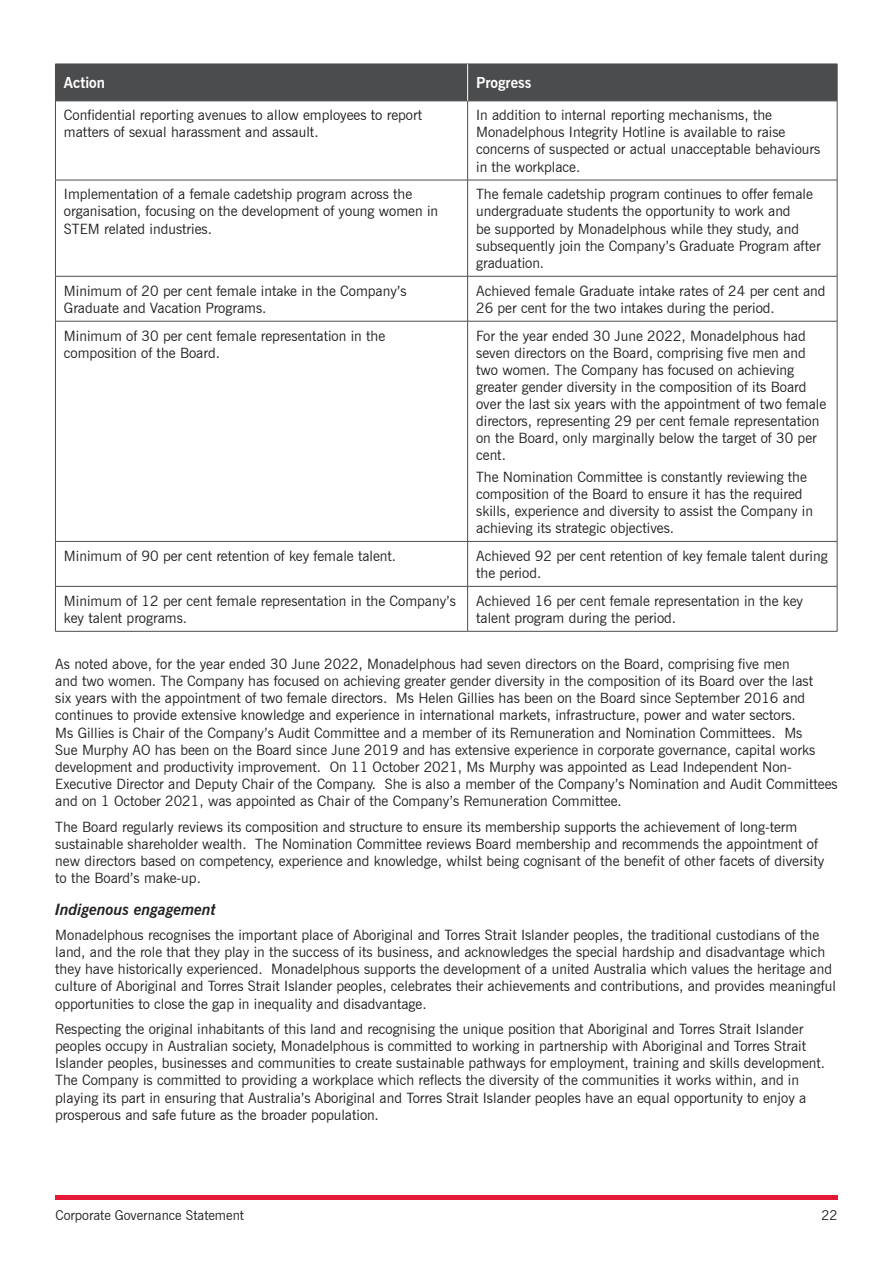
<style>
.page{position:relative;width:893px;height:1263px;background:#fff}
.page>*{position:absolute;margin:0;border:0;box-sizing:border-box;transform-origin:0 0}
.SUB_HEAD_2{font:italic 700 15.75px "News Gothic BT";color:#231f20}
.TABLE_BODY{font:700 15px "News Gothic BT";color:#fff}
.BODY{font:14.25px/17.1px "News Gothic BT";color:#231f20}
.TABLE_BODY-2{font:14.25px/17.1px "News Gothic BT";color:#231f20}
.t1{font:13.5px "News Gothic BT";color:#231f20}
</style>
<div class="page">
<hr style="left:55px;top:1195px;width:783px;height:4px;background:#e51836">
<div style="left:56px;top:65px;width:781px;height:36px;background:#4b4c4d"></div>
<hr style="left:55px;top:64px;width:413px;height:1px;background:#4b4c4d">
<hr style="left:55px;top:64px;width:1px;height:37px;background:#4b4c4d">
<hr style="left:468px;top:64px;width:369px;height:1px;background:#4b4c4d">
<hr style="left:837px;top:64px;width:1px;height:37px;background:#4b4c4d">
<hr style="left:55px;top:101px;width:413px;height:1px;background:#4b4c4d">
<hr style="left:468px;top:101px;width:369px;height:1px;background:#4b4c4d">
<hr style="left:55px;top:101px;width:1px;height:79px;background:#4b4c4d">
<hr style="left:467px;top:101px;width:1px;height:79px;background:#4b4c4d">
<hr style="left:837px;top:101px;width:1px;height:79px;background:#4b4c4d">
<hr style="left:55px;top:180px;width:413px;height:1px;background:#4b4c4d">
<hr style="left:55px;top:180px;width:1px;height:96px;background:#4b4c4d">
<hr style="left:468px;top:180px;width:369px;height:1px;background:#4b4c4d">
<hr style="left:467px;top:180px;width:1px;height:96px;background:#4b4c4d">
<hr style="left:837px;top:180px;width:1px;height:96px;background:#4b4c4d">
<hr style="left:55px;top:276px;width:413px;height:1px;background:#4b4c4d">
<hr style="left:55px;top:276px;width:1px;height:45px;background:#4b4c4d">
<hr style="left:468px;top:276px;width:369px;height:1px;background:#4b4c4d">
<hr style="left:467px;top:276px;width:1px;height:45px;background:#4b4c4d">
<hr style="left:837px;top:276px;width:1px;height:45px;background:#4b4c4d">
<hr style="left:55px;top:321px;width:413px;height:1px;background:#4b4c4d">
<hr style="left:55px;top:321px;width:1px;height:220px;background:#4b4c4d">
<hr style="left:468px;top:321px;width:369px;height:1px;background:#4b4c4d">
<hr style="left:467px;top:321px;width:1px;height:220px;background:#4b4c4d">
<hr style="left:837px;top:321px;width:1px;height:220px;background:#4b4c4d">
<hr style="left:55px;top:541px;width:413px;height:1px;background:#4b4c4d">
<hr style="left:55px;top:542px;width:1px;height:44px;background:#4b4c4d">
<hr style="left:468px;top:541px;width:369px;height:1px;background:#4b4c4d">
<hr style="left:467px;top:542px;width:1px;height:44px;background:#4b4c4d">
<hr style="left:837px;top:542px;width:1px;height:44px;background:#4b4c4d">
<hr style="left:55px;top:586px;width:413px;height:1px;background:#4b4c4d">
<hr style="left:55px;top:586px;width:1px;height:45px;background:#4b4c4d">
<hr style="left:468px;top:586px;width:369px;height:1px;background:#4b4c4d">
<hr style="left:467px;top:586px;width:1px;height:45px;background:#4b4c4d">
<hr style="left:837px;top:586px;width:1px;height:45px;background:#4b4c4d">
<hr style="left:55px;top:631px;width:413px;height:1px;background:#4b4c4d">
<hr style="left:468px;top:631px;width:369px;height:1px;background:#4b4c4d">
<hr style="left:467px;top:64px;width:1px;height:37px;background:#fff">
<p class="TABLE_BODY" style="left:64px;top:74px;width:43px">Action</p>
<p class="TABLE_BODY" style="left:476px;top:74px;width:57px">Progress</p>
<p class="TABLE_BODY-2" style="left:64px;top:106px;width:360px">Confidential reporting avenues to allow employees to report matters of sexual harassment and assault.</p>
<p class="TABLE_BODY-2" style="left:476px;top:106px;width:346px">In addition to internal reporting mechanisms, the Monadelphous Integrity Hotline is available to raise concerns of suspected or actual unacceptable behaviours in the workplace.</p>
<p class="TABLE_BODY-2" style="left:64px;top:186px;width:376px">Implementation of a female cadetship program across the organisation, focusing on the development of young women in<br>STEM related industries.</p>
<p class="TABLE_BODY-2" style="left:476px;top:186px;width:346px">The female cadetship program continues to offer female undergraduate students the opportunity to work and<br>be supported by Monadelphous while they study, and subsequently join the Company’s Graduate Program after graduation.</p>
<p class="TABLE_BODY-2" style="left:64px;top:282px;width:344px">Minimum of 20 per cent female intake in the Company’s<br>Graduate and Vacation Programs.</p>
<p class="TABLE_BODY-2" style="left:476px;top:282px;width:351px">Achieved female Graduate intake rates of 24 per cent and<br>26 per cent for the two intakes during the period.</p>
<p class="TABLE_BODY-2" style="left:64px;top:327px;width:323px">Minimum of 30 per cent female representation in the composition of the Board.</p>
<p class="TABLE_BODY-2" style="left:476px;top:327px;width:352px">For the year ended 30 June 2022, Monadelphous had seven directors on the Board, comprising five men and two women. The Company has focused on achieving greater gender diversity in the composition of its Board over the last six years with the appointment of two female directors, representing 29 per cent female representation on the Board, only marginally below the target of 30 per cent.</p>
<p class="TABLE_BODY-2" style="left:476px;top:468px;width:338px">The Nomination Committee is constantly reviewing the composition of the Board to ensure it has the required skills, experience and diversity to assist the Company in achieving its strategic objectives.</p>
<p class="TABLE_BODY-2" style="left:64px;top:547px;width:334px">Minimum of 90 per cent retention of key female talent.</p>
<p class="TABLE_BODY-2" style="left:476px;top:547px;width:353px">Achieved 92 per cent retention of key female talent during the period.</p>
<p class="TABLE_BODY-2" style="left:64px;top:592px;width:394px">Minimum of 12 per cent female representation in the Company’s key talent programs.</p>
<p class="TABLE_BODY-2" style="left:476px;top:592px;width:328px">Achieved 16 per cent female representation in the key talent program during the period.</p>
<p class="BODY" style="left:55px;top:655px;width:784px">As noted above, for the year ended 30 June 2022, Monadelphous had seven directors on the Board, comprising five men<br>and two women. The Company has focused on achieving greater gender diversity in the composition of its Board over the last<br>six years with the appointment of two female directors. Ms Helen Gillies has been on the Board since September 2016 and continues to provide extensive knowledge and experience in international markets, infrastructure, power and water sectors.<br>Ms Gillies is Chair of the Company’s Audit Committee and a member of its Remuneration and Nomination Committees. Ms<br>Sue Murphy AO has been on the Board since June 2019 and has extensive experience in corporate governance, capital works development and productivity improvement. On 11 October 2021, Ms Murphy was appointed as Lead Independent Non-Executive Director and Deputy Chair of the Company. She is also a member of the Company’s Nomination and Audit Committees and on 1 October 2021, was appointed as Chair of the Company’s Remuneration Committee.</p>
<p class="BODY" style="left:55px;top:818px;width:770px">The Board regularly reviews its composition and structure to ensure its membership supports the achievement of long-term sustainable shareholder wealth. The Nomination Committee reviews Board membership and recommends the appointment of new directors based on competency, experience and knowledge, whilst being cognisant of the benefit of other facets of diversity to the Board’s make-up.</p>
<p class="SUB_HEAD_2" style="left:55px;top:899px;width:162px">Indigenous engagement</p>
<p class="BODY" style="left:55px;top:926px;width:782px">Monadelphous recognises the important place of Aboriginal and Torres Strait Islander peoples, the traditional custodians of the land, and the role that they play in the success of its business, and acknowledges the special hardship and disadvantage which they have historically experienced. Monadelphous supports the development of a united Australia which values the heritage and culture of Aboriginal and Torres Strait Islander peoples, celebrates their achievements and contributions, and provides meaningful opportunities to close the gap in inequality and disadvantage.</p>
<p class="BODY" style="left:55px;top:1020px;width:771px">Respecting the original inhabitants of this land and recognising the unique position that Aboriginal and Torres Strait Islander peoples occupy in Australian society, Monadelphous is committed to working in partnership with Aboriginal and Torres Strait Islander peoples, businesses and communities to create sustainable pathways for employment, training and skills development.<br>The Company is committed to providing a workplace which reflects the diversity of the communities it works within, and in playing its part in ensuring that Australia’s Aboriginal and Torres Strait Islander peoples have an equal opportunity to enjoy a prosperous and safe future as the broader population.</p>
<p class="t1" style="left:56px;top:1207px;width:190px">Corporate Governance Statement</p>
<p class="t1" style="left:821px;top:1207px;width:18px">22</p>
</div>
